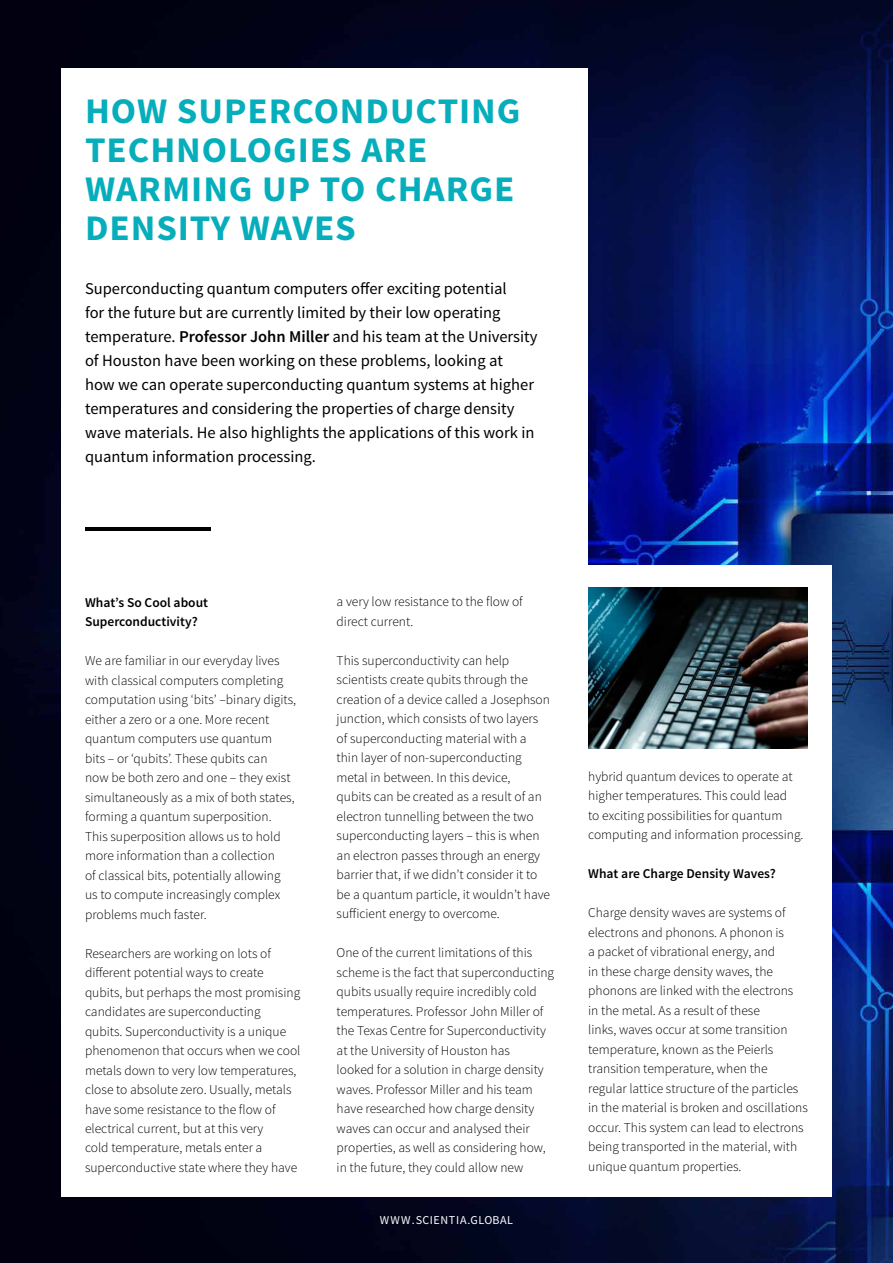
<style>
.page{position:relative;width:893px;height:1263px;background:#fff}
.page>*{position:absolute;margin:0;border:0;box-sizing:border-box;transform-origin:0 0}
.t1{font:700 36px/39px "Source Sans Pro";letter-spacing:.025em;color:#06aebb}
.t2{font:16.5px/24px "Source Sans Pro";color:#000}
.t3{font:300 13.5px/19.5px "Source Sans Pro";color:#000}
.t4{font:600 13.5px/19.5px "Source Sans Pro";color:#000}
.t5{font:12px "Source Sans Pro";letter-spacing:.05em;color:#fff}
.s1{font-weight:600}
</style>
<div class="page">
<img style="left:0;top:0;width:893px;height:1263px">
<div style="left:61px;top:68px;width:527px;height:1129px;background:#fff"></div>
<div style="left:557px;top:566px;width:275px;height:631px;background:#fff"></div>
<img style="left:588px;top:587px;width:220px;height:162px">
<hr style="left:86px;top:527px;width:125px;height:4px;background:#000">
<h1 class="t1" style="left:85px;top:92px;width:437px">HOW SUPERCONDUCTING<br>TECHNOLOGIES ARE<br>WARMING UP TO CHARGE<br>DENSITY WAVES</h1>
<p class="t2" style="left:85px;top:276px;width:454px">Superconducting quantum computers offer exciting potential<br>for the future but are currently limited by their low operating temperature. <span class="s1">Professor John Miller</span> and his team at the University of Houston have been working on these problems, looking at<br>how we can operate superconducting quantum systems at higher temperatures and considering the properties of charge density wave materials. He also highlights the applications of this work in quantum information processing.</p>
<p class="t4" style="left:85px;top:593px;width:125px">What’s So Cool about<br>Superconductivity?</p>
<p class="t3" style="left:85px;top:651px;width:213px">We are familiar in our everyday lives with classical computers completing computation using ‘bits’ –binary digits, either a zero or a one. More recent quantum computers use quantum<br>bits – or ‘qubits’. These qubits can<br>now be both zero and one – they exist simultaneously as a mix of both states, forming a quantum superposition.<br>This superposition allows us to hold more information than a collection<br>of classical bits, potentially allowing us to compute increasingly complex problems much faster.</p>
<p class="t3" style="left:85px;top:943px;width:217px">Researchers are working on lots of different potential ways to create qubits, but perhaps the most promising candidates are superconducting qubits. Superconductivity is a unique phenomenon that occurs when we cool metals down to very low temperatures, close to absolute zero. Usually, metals have some resistance to the flow of electrical current, but at this very<br>cold temperature, metals enter a superconductive state where they have</p>
<p class="t3" style="left:337px;top:592px;width:188px">a very low resistance to the flow of direct current.</p>
<p class="t3" style="left:337px;top:651px;width:215px">This superconductivity can help scientists create qubits through the creation of a device called a Josephson junction, which consists of two layers of superconducting material with a thin layer of non-superconducting metal in between. In this device,<br>qubits can be created as a result of an electron tunnelling between the two superconducting layers – this is when an electron passes through an energy barrier that, if we didn’t consider it to be a quantum particle, it wouldn’t have sufficient energy to overcome.</p>
<p class="t3" style="left:337px;top:943px;width:219px">One of the current limitations of this scheme is the fact that superconducting qubits usually require incredibly cold temperatures. Professor John Miller of the Texas Centre for Superconductivity at the University of Houston has<br>looked for a solution in charge density waves. Professor Miller and his team have researched how charge density waves can occur and analysed their properties, as well as considering how, in the future, they could allow new</p>
<p class="t5" style="left:380px;top:1212px;width:135px">WWW.SCIENTIA.GLOBAL</p>
<p class="t3" style="left:588px;top:767px;width:217px">hybrid quantum devices to operate at higher temperatures. This could lead<br>to exciting possibilities for quantum computing and information processing.</p>
<p class="t4" style="left:588px;top:864px;width:189px">What are Charge Density Waves?</p>
<p class="t3" style="left:588px;top:903px;width:221px">Charge density waves are systems of electrons and phonons. A phonon is<br>a packet of vibrational energy, and<br>in these charge density waves, the phonons are linked with the electrons<br>in the metal. As a result of these<br>links, waves occur at some transition temperature, known as the Peierls transition temperature, when the regular lattice structure of the particles in the material is broken and oscillations occur. This system can lead to electrons being transported in the material, with unique quantum properties.</p>
</div>
